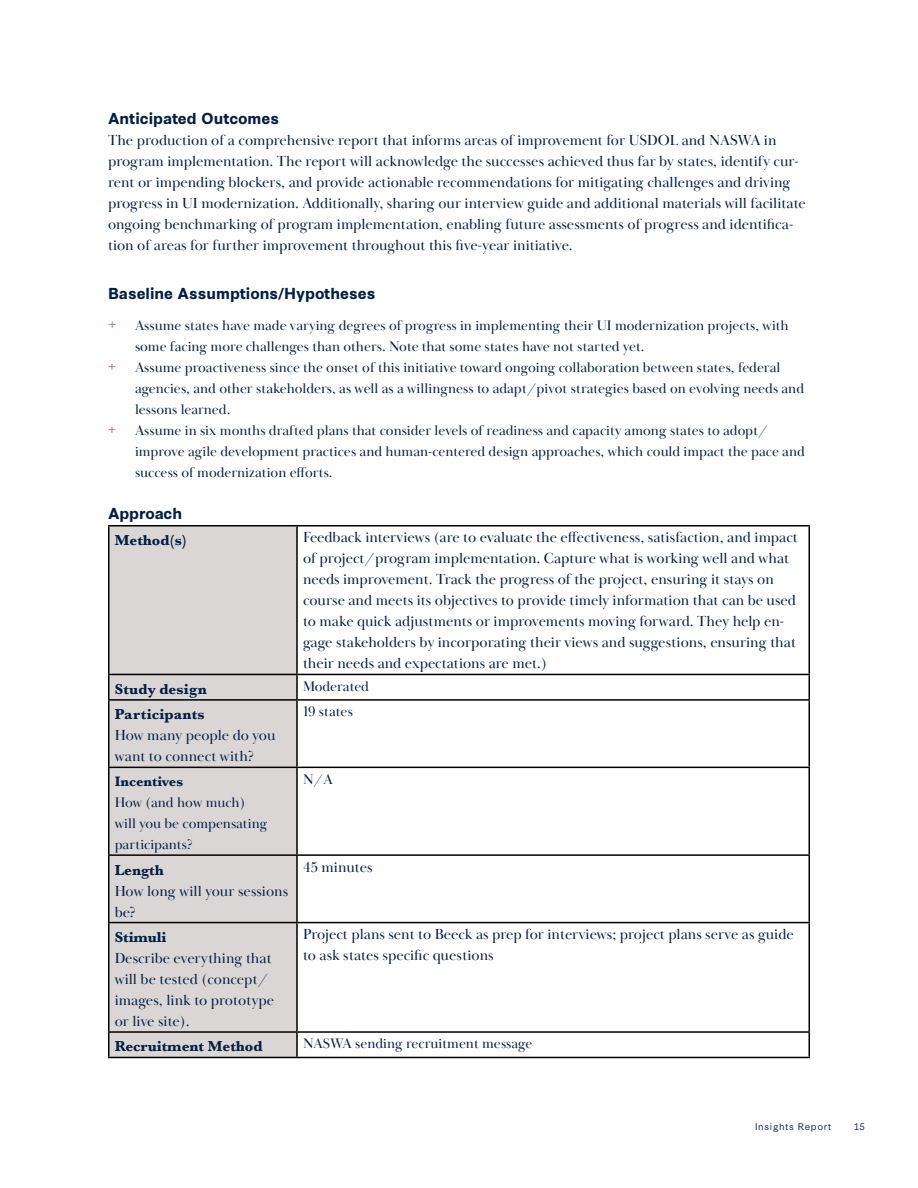
<style>
.page{position:relative;width:918px;height:1188px;background:#fff}
.page>*{position:absolute;margin:0;border:0;box-sizing:border-box;transform-origin:0 0}
.t1{font:15px/21px "Baskerville Display PT";color:#041e42}
.t2{font:700 15px "Synthese";color:#041e42}
.t3{font:700 15px "Baskerville";color:#041e42}
.t4{font:700 15px "Baskerville";letter-spacing:.02em;color:#041e42}
.t5{font:14.25px/21px "Baskerville Display PT";color:#041e42}
.t6{font:700 14.25px "Baskerville";color:#041e42}
.t7{font:9px "Synthese";letter-spacing:.075em;color:#041e42}
.s1{font-size:15px;color:#da291c}
</style>
<div class="page">
<div style="left:110px;top:526px;width:186px;height:531px;background:#dad6d6"></div>
<svg style="left:298px;top:526px;width:510px;height:531px"></svg>
<hr style="left:108px;top:525px;width:189px;height:1px;background:#000">
<hr style="left:108px;top:526px;width:2px;height:148px;background:#000">
<hr style="left:297px;top:525px;width:513px;height:1px;background:#000">
<hr style="left:296px;top:526px;width:2px;height:148px;background:#000">
<hr style="left:808px;top:526px;width:2px;height:148px;background:#000">
<hr style="left:108px;top:674px;width:189px;height:1px;background:#000">
<hr style="left:108px;top:675px;width:2px;height:24px;background:#000">
<hr style="left:297px;top:674px;width:513px;height:1px;background:#000">
<hr style="left:296px;top:675px;width:2px;height:24px;background:#000">
<hr style="left:808px;top:675px;width:2px;height:24px;background:#000">
<hr style="left:108px;top:699px;width:189px;height:2px;background:#000">
<hr style="left:108px;top:701px;width:2px;height:66px;background:#000">
<hr style="left:297px;top:699px;width:513px;height:2px;background:#000">
<hr style="left:296px;top:701px;width:2px;height:66px;background:#000">
<hr style="left:808px;top:701px;width:2px;height:66px;background:#000">
<hr style="left:108px;top:767px;width:189px;height:1px;background:#000">
<hr style="left:108px;top:768px;width:2px;height:86px;background:#000">
<hr style="left:297px;top:767px;width:513px;height:1px;background:#000">
<hr style="left:296px;top:768px;width:2px;height:86px;background:#000">
<hr style="left:808px;top:768px;width:2px;height:86px;background:#000">
<hr style="left:108px;top:854px;width:189px;height:2px;background:#000">
<hr style="left:108px;top:856px;width:2px;height:66px;background:#000">
<hr style="left:297px;top:854px;width:513px;height:2px;background:#000">
<hr style="left:296px;top:856px;width:2px;height:66px;background:#000">
<hr style="left:808px;top:856px;width:2px;height:66px;background:#000">
<hr style="left:108px;top:922px;width:189px;height:1px;background:#000">
<hr style="left:108px;top:923px;width:2px;height:108px;background:#000">
<hr style="left:297px;top:922px;width:513px;height:1px;background:#000">
<hr style="left:296px;top:923px;width:2px;height:108px;background:#000">
<hr style="left:808px;top:923px;width:2px;height:108px;background:#000">
<hr style="left:108px;top:1031px;width:189px;height:2px;background:#000">
<hr style="left:108px;top:1033px;width:2px;height:24px;background:#000">
<hr style="left:297px;top:1031px;width:513px;height:2px;background:#000">
<hr style="left:296px;top:1033px;width:2px;height:24px;background:#000">
<hr style="left:808px;top:1033px;width:2px;height:24px;background:#000">
<hr style="left:108px;top:1057px;width:189px;height:1px;background:#000">
<hr style="left:297px;top:1057px;width:513px;height:1px;background:#000">
<p class="t2" style="left:108px;top:106px;width:173px">Anticipated Outcomes</p>
<p class="t1" style="left:108px;top:130px;width:699px">The production of a comprehensive report that informs areas of improvement for USDOL and NASWA in program implementation. The report will acknowledge the successes achieved thus far by states, identify cur&shy;rent or impending blockers, and provide actionable recommendations for mitigating challenges and driving progress in UI modernization. Additionally, sharing our interview guide and additional materials will facilitate ongoing benchmarking of program implementation, enabling future assessments of progress and identifica&shy;tion of areas for further improvement throughout this five-year initiative.</p>
<p class="t2" style="left:108px;top:281px;width:269px">Baseline Assumptions/Hypotheses</p>
<p class="t5" style="left:108px;top:315px;width:682px"><span class="s1">+</span> Assume states have made varying degrees of progress in implementing their UI modernization projects, with</p>
<p class="t5" style="left:135px;top:336px;width:511px">some facing more challenges than others. Note that some states have not started yet.</p>
<p class="t5" style="left:108px;top:357px;width:674px"><span class="s1">+</span> Assume proactiveness since the onset of this initiative toward ongoing collaboration between states, federal</p>
<p class="t5" style="left:135px;top:378px;width:671px">agencies, and other stakeholders, as well as a willingness to adapt/pivot strategies based on evolving needs and</p>
<p class="t5" style="left:135px;top:399px;width:97px">lessons learned.</p>
<p class="t5" style="left:108px;top:420px;width:662px"><span class="s1">+</span> Assume in six months drafted plans that consider levels of readiness and capacity among states to adopt/</p>
<p class="t5" style="left:135px;top:441px;width:671px">improve agile development practices and human-centered design approaches, which could impact the pace and</p>
<p class="t5" style="left:135px;top:462px;width:199px">success of modernization efforts.</p>
<p class="t2" style="left:108px;top:502px;width:76px">Approach</p>
<p class="t3" style="left:115px;top:530px;width:74px">Method(s)</p>
<p class="t1" style="left:303px;top:527px;width:496px">Feedback interviews (are to evaluate the effectiveness, satisfaction, and impact of project/program implementation. Capture what is working well and what needs improvement. Track the progress of the project, ensuring it stays on course and meets its objectives to provide timely information that can be used to make quick adjustments or improvements moving forward. They help en&shy;gage stakeholders by incorporating their views and suggestions, ensuring that their needs and expectations are met.)</p>
<p class="t3" style="left:115px;top:679px;width:94px">Study design</p>
<p class="t5" style="left:303px;top:676px;width:68px">Moderated</p>
<p class="t4" style="left:115px;top:704px;width:91px">Participants</p>
<p class="t1" style="left:115px;top:725px;width:162px">How many people do you want to connect with?</p>
<p class="t5" style="left:303px;top:701px;width:51px">19 states</p>
<p class="t6" style="left:115px;top:772px;width:70px">Incentives</p>
<p class="t5" style="left:115px;top:792px;width:154px">How (and how much) will you be compensating participants?</p>
<p class="t3" style="left:115px;top:859px;width:51px">Length</p>
<p class="t1" style="left:115px;top:881px;width:175px">How long will your sessions be?</p>
<p class="t3" style="left:115px;top:927px;width:53px">Stimuli</p>
<p class="t1" style="left:115px;top:948px;width:161px">Describe everything that will be tested (concept/ images, link to prototype or live site).</p>
<p class="t5" style="left:303px;top:769px;width:31px">N/A</p>
<p class="t1" style="left:303px;top:857px;width:71px">45 minutes</p>
<p class="t1" style="left:303px;top:924px;width:492px">Project plans sent to Beeck as prep for interviews; project plans serve as guide to ask states specific questions</p>
<p class="t3" style="left:115px;top:1036px;width:149px">Recruitment Method</p>
<p class="t5" style="left:303px;top:1033px;width:231px">NASWA sending recruitment message</p>
<p class="t7" style="left:755px;top:1120px;width:77px">Insights Report</p>
<p class="t7" style="left:854px;top:1120px;width:12px">15</p>
</div>
